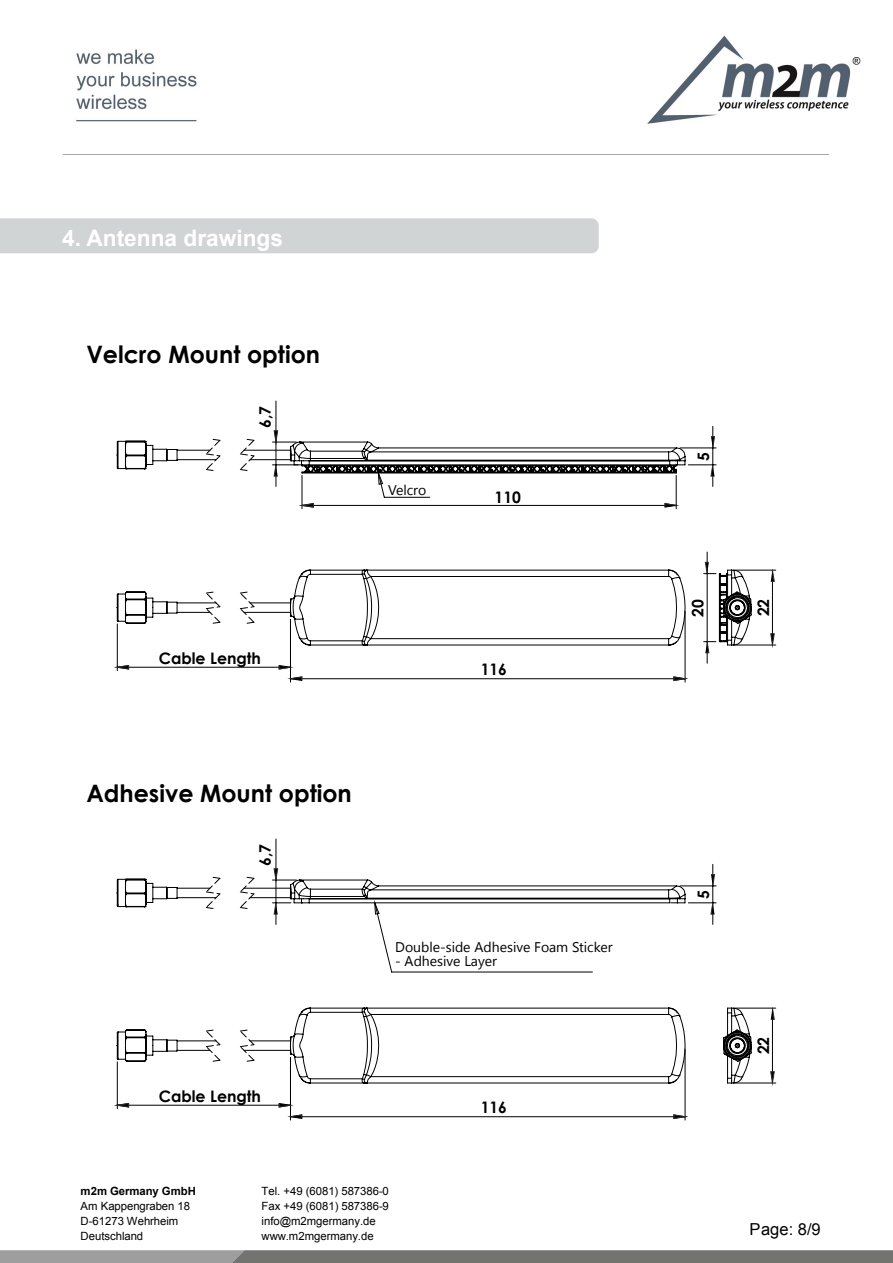
<style>
.page{position:relative;width:893px;height:1263px;background:#fff}
.page>*{position:absolute;margin:0;border:0;box-sizing:border-box;transform-origin:0 0}
.t1{font:700 24px "Century Gothic";color:#000}
.t2{font:700 22.65px "Arial";color:#fff}
.t3{font:16.5px "Arial";color:#000}
.t4{font:700 15.9px "Century Gothic";color:#000}
.t5{font:13.95px "Segoe UI";color:#000}
.t6{font:11.4px/15px "Arial";color:#000}
.t7{font:700 11.4px "Arial";color:#000}
</style>
<div class="page">
<svg style="left:0;top:1250px;width:893px;height:13px;background:#80807e"></svg>
<hr style="left:64px;top:154px;width:765px;height:1px;background:#a8a8a8">
<div style="left:0;top:218px;width:599px;height:35px;background:#d1d4d4"></div>
<hr style="left:735px;top:570px;width:41px;height:1px;background:#000">
<hr style="left:735px;top:645px;width:41px;height:1px;background:#000">
<hr style="left:290px;top:619px;width:1px;height:63px;background:#000">
<hr style="left:685px;top:611px;width:1px;height:71px;background:#000">
<hr style="left:676px;top:475px;width:1px;height:34px;background:#000">
<hr style="left:302px;top:475px;width:1px;height:34px;background:#000">
<hr style="left:117px;top:624px;width:1px;height:47px;background:#000">
<hr style="left:276px;top:401px;width:1px;height:41px;background:#000">
<svg style="left:290px;top:676px;width:395px;height:5px"></svg>
<svg style="left:117px;top:665px;width:174px;height:4px"></svg>
<svg style="left:704px;top:552px;width:71px;height:111px"></svg>
<svg style="left:117px;top:570px;width:568px;height:75px"></svg>
<svg style="left:117px;top:426px;width:599px;height:81px"></svg>
<hr style="left:735px;top:1008px;width:41px;height:1px;background:#000">
<hr style="left:735px;top:1083px;width:41px;height:1px;background:#000">
<hr style="left:290px;top:1057px;width:1px;height:63px;background:#000">
<hr style="left:685px;top:1049px;width:1px;height:71px;background:#000">
<hr style="left:117px;top:1062px;width:1px;height:47px;background:#000">
<hr style="left:276px;top:839px;width:1px;height:41px;background:#000">
<svg style="left:770px;top:1008px;width:5px;height:75px"></svg>
<svg style="left:290px;top:1114px;width:395px;height:5px"></svg>
<svg style="left:117px;top:1103px;width:174px;height:4px"></svg>
<svg style="left:723px;top:1008px;width:28px;height:75px"></svg>
<svg style="left:117px;top:1008px;width:568px;height:75px"></svg>
<svg style="left:117px;top:864px;width:599px;height:108px"></svg>
<img style="left:76px;top:35px;width:785px;height:89px">
<h2 class="t2" style="left:62px;top:230px;width:222px">4. Antenna drawings</h2>
<h1 class="t1" style="left:86px;top:345px;width:235px">Velcro Mount option</h1>
<h3 class="t4" style="left:259px;top:428px;width:23px;rotate:-90deg">6,7</h3>
<p class="t5" style="left:388px;top:484px;width:39px">Velcro</p>
<h3 class="t4" style="left:495px;top:491px;width:28px">110</h3>
<h3 class="t4" style="left:159px;top:652px;width:104px">Cable Length</h3>
<h1 class="t1" style="left:86px;top:784px;width:267px">Adhesive Mount option</h1>
<h3 class="t4" style="left:259px;top:866px;width:23px;rotate:-90deg">6,7</h3>
<h3 class="t4" style="left:481px;top:663px;width:28px">116</h3>
<p class="t5" style="left:395px;top:942px;width:219px">Double-side Adhesive Foam Sticker</p>
<p class="t5" style="left:395px;top:955px;width:103px">- Adhesive Layer</p>
<h3 class="t4" style="left:159px;top:1090px;width:104px">Cable Length</h3>
<h3 class="t4" style="left:481px;top:1101px;width:28px">116</h3>
<p class="t7" style="left:81px;top:1184px;width:117px">m2m Germany GmbH</p>
<p class="t6" style="left:81px;top:1198px;width:111px">Am Kappengraben 18<br>D-61273 Wehrheim<br>Deutschland</p>
<p class="t6" style="left:262px;top:1183px;width:129px">Tel. +49 (6081) 587386-0<br>Fax +49 (6081) 587386-9 info@m2mgermany.de www.m2mgermany.de</p>
<h3 class="t4" style="left:697px;top:461px;width:10px;rotate:-90deg">5</h3>
<h3 class="t4" style="left:692px;top:617px;width:19px;rotate:-90deg">20</h3>
<h3 class="t4" style="left:757px;top:616px;width:19px;rotate:-90deg">22</h3>
<h3 class="t4" style="left:697px;top:899px;width:10px;rotate:-90deg">5</h3>
<h3 class="t4" style="left:757px;top:1054px;width:19px;rotate:-90deg">22</h3>
<h3 class="t3" style="left:749px;top:1223px;width:73px">Page: 8/9</h3>
</div>
